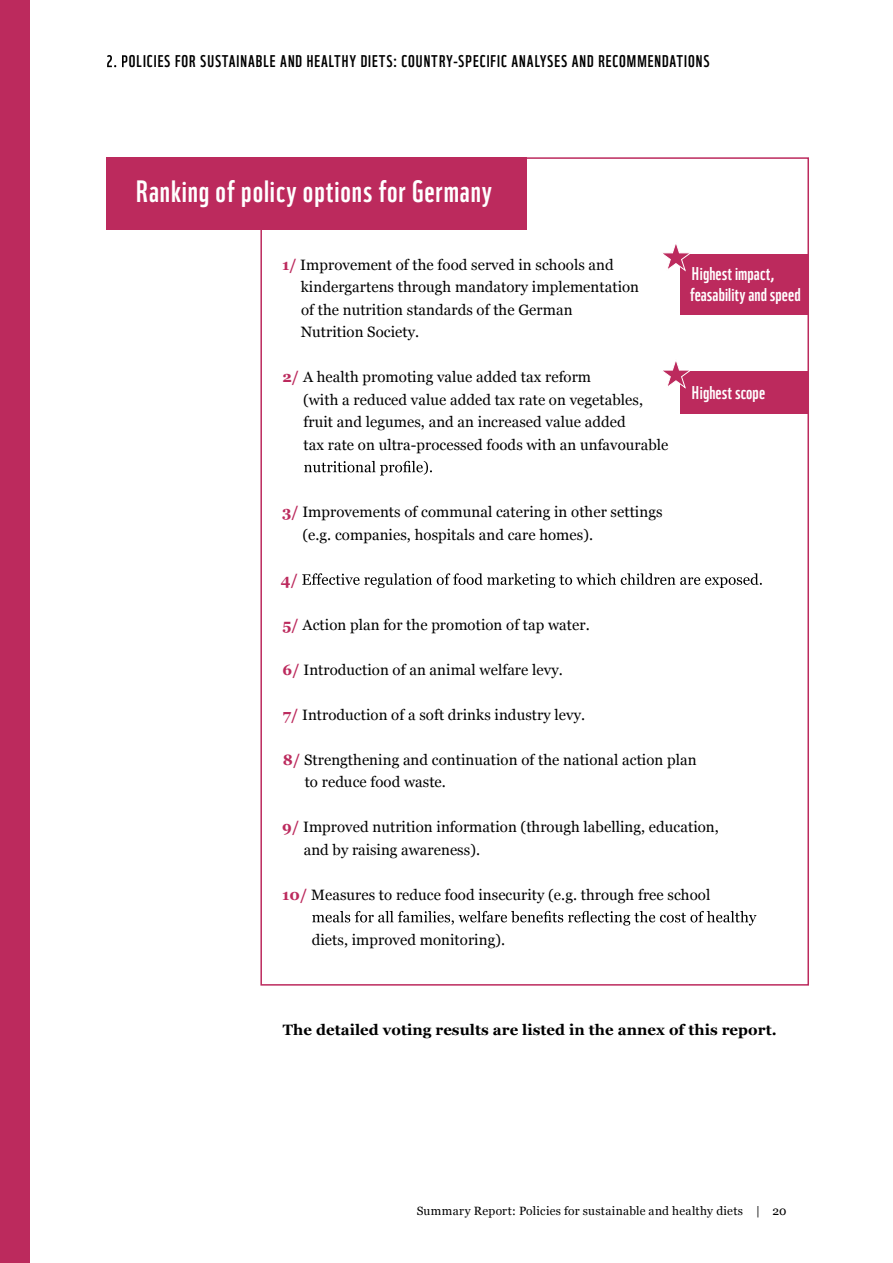
<style>
.page{position:relative;width:893px;height:1263px;background:#fff}
.page>*{position:absolute;margin:0;border:0;box-sizing:border-box;transform-origin:0 0}
.t1{font:30px "WWF";letter-spacing:.03em;color:#fff}
.t2{font:18px/21px "WWF";letter-spacing:.005em;color:#fff}
.t3{font:16.5px "WWF";letter-spacing:.06em;color:#000}
.t4{font:15px/22.5px "Georgia";letter-spacing:.005em;color:#000}
.t5{font:700 15px "Georgia";letter-spacing:.005em;color:#000}
.t6{font:700 15px "Georgia";color:#bc2a5d}
.t7{font:12px "Georgia";letter-spacing:.025em;color:#000}
.s1{font-weight:700;color:#bc2a5d}
</style>
<div class="page">
<svg style="left:107px;top:55px;width:20px;height:12px"></svg>
<svg style="left:304px;top:461px;width:128px;height:14px"></svg>
<svg style="left:302px;top:573px;width:460px;height:15px"></svg>
<svg style="left:312px;top:911px;width:444px;height:14px"></svg>
<div style="left:0;top:0;width:30px;height:1263px;background:#bc2a5d"></div>
<div style="left:106px;top:157px;width:420px;height:72px;background:#bc2a5d"></div>
<div style="left:680px;top:254px;width:128px;height:61px;background:#bc2a5d"></div>
<svg style="left:663px;top:244px;width:27px;height:28px"></svg>
<div style="left:680px;top:371px;width:128px;height:43px;background:#bc2a5d"></div>
<svg style="left:663px;top:361px;width:27px;height:28px"></svg>
<p class="t3" style="left:129px;top:50px;width:582px">OLICIES FOR SUSTAINABLE AND HEALTHY DIETS: COUNTRY-SPECIFIC ANALYSES AND RECOMMENDATIONS</p>
<h1 class="t1" style="left:136px;top:171px;width:357px">Ranking of policy options for Germany</h1>
<p class="t4" style="left:301px;top:253px;width:340px;text-indent:-19px"><span class="s1">1/</span> Improvement of the food served in schools and kindergartens through mandatory implementation of the nutrition standards of the German<br>Nutrition Society.</p>
<p class="t4" style="left:303px;top:365px;width:367px;text-indent:-21px"><span class="s1">2/</span> A health promoting value added tax reform<br>(with a reduced value added tax rate on vegetables, fruit and legumes, and an increased value added<br>tax rate on ultra-processed foods with an unfavourable</p>
<p class="t2" style="left:690px;top:263px;width:112px">Highest impact, feasability and speed</p>
<p class="t2" style="left:692px;top:381px;width:75px">Highest scope</p>
<p class="t4" style="left:302px;top:500px;width:361px;text-indent:-20px"><span class="s1">3/</span> Improvements of communal catering in other settings (e.g. companies, hospitals and care homes).</p>
<p class="t6" style="left:281px;top:568px;width:18px">4/</p>
<p class="t4" style="left:283px;top:613px;width:309px"><span class="s1">5/</span> Action plan for the promotion of tap water.</p>
<p class="t4" style="left:283px;top:658px;width:282px"><span class="s1">6/</span> Introduction of an animal welfare levy.</p>
<p class="t4" style="left:283px;top:703px;width:304px"><span class="s1">7/</span> Introduction of a soft drinks industry levy.</p>
<p class="t4" style="left:305px;top:748px;width:393px;text-indent:-22px"><span class="s1">8/</span> Strengthening and continuation of the national action plan to reduce food waste.</p>
<p class="t4" style="left:304px;top:815px;width:417px;text-indent:-21px"><span class="s1">9/</span> Improved nutrition information (through labelling, education, and by raising awareness).</p>
<p class="t4" style="left:282px;top:883px;width:430px"><span class="s1">10/</span> Measures to reduce food insecurity (e.g. through free school</p>
<p class="t4" style="left:312px;top:928px;width:195px">diets, improved monitoring).</p>
<p class="t5" style="left:283px;top:1018px;width:495px">The detailed voting results are listed in the annex of this report.</p>
<p class="t7" style="left:417px;top:1202px;width:371px">Summary Report: Policies for sustainable and healthy diets | 20</p>
</div>
